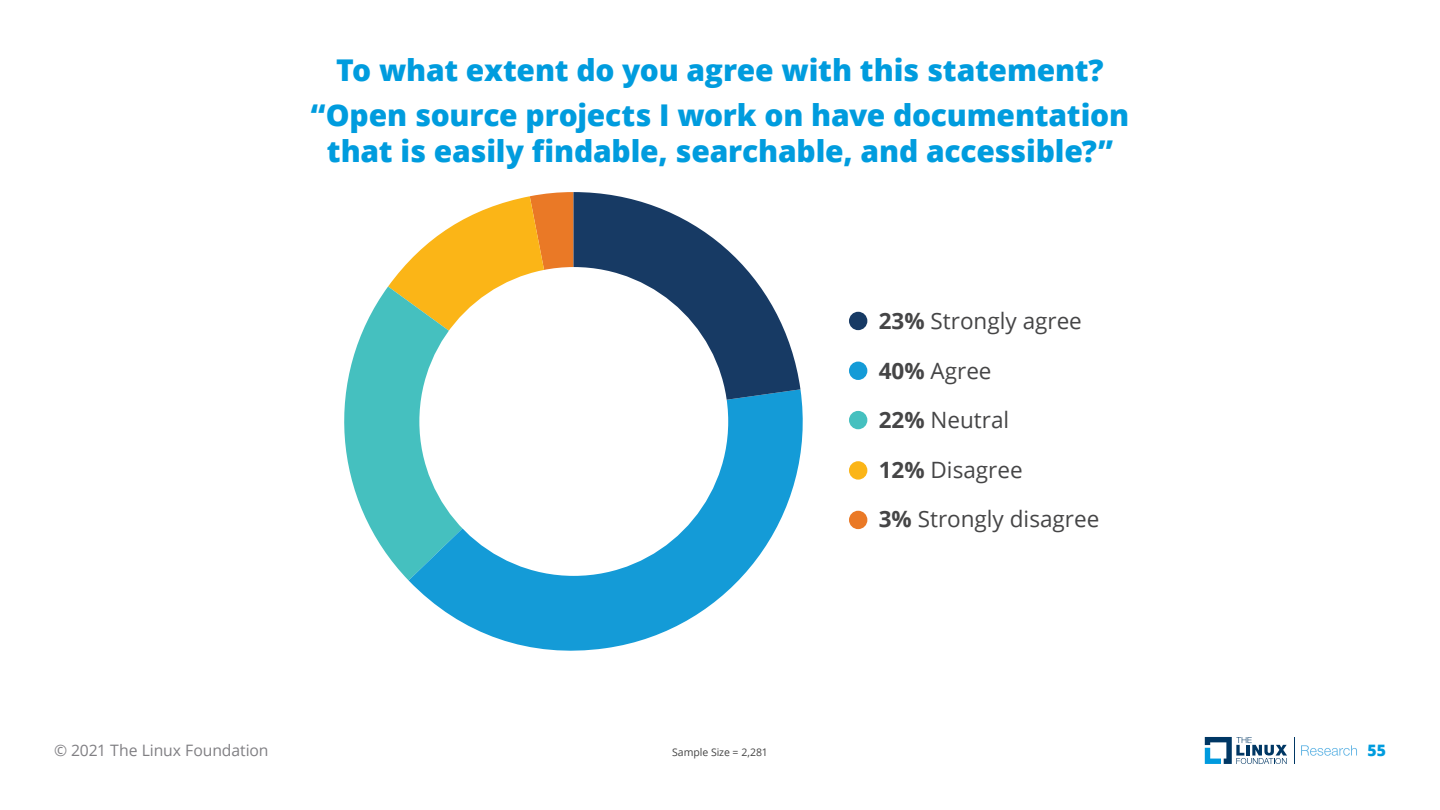
<style>
.page{position:relative;width:1440px;height:810px;background:#fff}
.page>*{position:absolute;margin:0;border:0;box-sizing:border-box;transform-origin:0 0}
.t1{font:800 30px/45px "Open Sans";letter-spacing:-.005em;color:#009cde;text-align:center}
.t2{font:22.5px "Open Sans";color:#454546}
.t3{font:15.75px "Open Sans";letter-spacing:-.005em;color:#807f83}
.t4{font:800 15.75px "Open Sans";color:#009cde}
.t5{font:10.5px "Open Sans";letter-spacing:-.005em;color:#444}
.s1{font-weight:700}
</style>
<div class="page">
<svg style="left:1205px;top:737px;width:82px;height:27px"></svg>
<svg style="left:1294px;top:737px;width:1px;height:27px"></svg>
<svg style="left:1301px;top:745px;width:56px;height:11px"></svg>
<svg style="left:388px;top:192px;width:185px;height:95px"></svg>
<svg style="left:344px;top:287px;width:153px;height:293px;fill:#45c0bf"></svg>
<svg style="left:409px;top:389px;width:394px;height:262px;fill:#149bd7"></svg>
<svg style="left:573px;top:192px;width:227px;height:229px;fill:#173a64"></svg>
<div style="left:419px;top:267px;width:309px;height:309px;background:#fff;border-radius:50%"></div>
<div style="left:849px;top:461px;width:18px;height:19px;background:#fbb517;border-radius:50%"></div>
<div style="left:849px;top:411px;width:18px;height:18px;background:#45c0bf;border-radius:50%"></div>
<div style="left:849px;top:511px;width:18px;height:18px;background:#ea7926;border-radius:50%"></div>
<div style="left:849px;top:312px;width:18px;height:18px;background:#173a64;border-radius:50%"></div>
<div style="left:849px;top:362px;width:18px;height:18px;background:#149bd7;border-radius:50%"></div>
<p class="t1" style="left:311px;top:46px;width:820px">To what extent do you agree with this statement? “Open source projects I work on have documentation</p>
<p class="t1" style="left:327px;top:127px;width:788px">that is easily findable, searchable, and accessible?”</p>
<p class="t2" style="left:879px;top:306px;width:205px"><span class="s1">23%</span> Strongly agree</p>
<p class="t2" style="left:879px;top:355px;width:114px"><span class="s1">40%</span> Agree</p>
<p class="t2" style="left:879px;top:405px;width:132px"><span class="s1">22%</span> Neutral</p>
<p class="t2" style="left:879px;top:454px;width:145px"><span class="s1">12%</span> Disagree</p>
<p class="t2" style="left:879px;top:504px;width:222px"><span class="s1">3%</span> Strongly disagree</p>
<p class="t3" style="left:54px;top:739px;width:216px">© 2021 The Linux Foundation</p>
<p class="t4" style="left:1367px;top:738px;width:20px">55</p>
<p class="t5" style="left:672px;top:745px;width:97px">Sample Size = 2,281</p>
</div>
